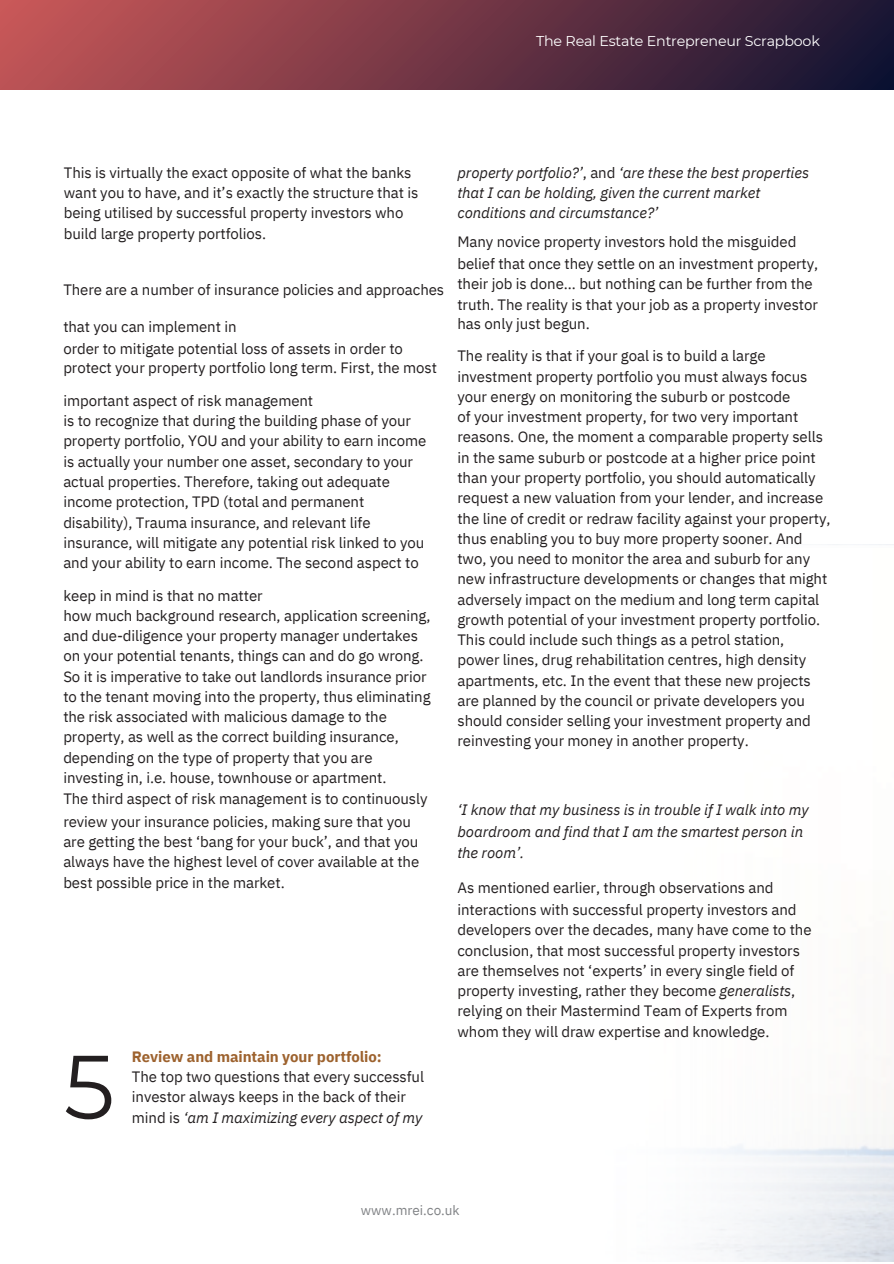
<style>
.page{position:relative;width:894px;height:1264px;background:#fff}
.page>*{position:absolute;margin:0;border:0;box-sizing:border-box;transform-origin:0 0}
.t1{font:90px "Montserrat";color:#231f20}
.t2{font:15px/20.2px "IBM Plex Sans";letter-spacing:-.005em;color:#231f20}
.t3{font:italic 15px/20.2px "IBM Plex Sans";letter-spacing:-.005em;color:#231f20}
.t4{font:14.25px "Montserrat";letter-spacing:-.015em;color:#fff}
.t5{font:13.5px "IBM Plex Sans";color:#808285}
.s1{font-weight:700;color:#9d622e}
.s2{font-style:italic}
.s3{font-style:normal}
</style>
<div class="page">
<div style="left:0;top:0;width:893px;height:89px;background:linear-gradient(to right,#c85757,#171533)"></div>
<p class="t4" style="left:536px;top:33px;width:285px">The Real Estate Entrepreneur Scrapbook</p>
<h1 class="t2" style="left:64px;top:162px;width:356px">This is virtually the exact opposite of what the banks want you to have, and it’s exactly the structure that is being utilised by successful property investors who build large property portfolios.</h1>
<p class="t2" style="left:63px;top:279px;width:382px">There are a number of insurance policies and approaches</p>
<p class="t2" style="left:63px;top:315px;width:341px;line-height:22.5px">that you can implement in<br>order to mitigate potential loss of assets in order to</p>
<p class="t2" style="left:63px;top:351px;width:375px;line-height:32.7px">protect your property portfolio long term. First, the most important aspect of risk management</p>
<p class="t2" style="left:63px;top:410px;width:364px">is to recognize that during the building phase of your property portfolio, YOU and your ability to earn income is actually your number one asset, secondary to your actual properties. Therefore, taking out adequate income protection, TPD (total and permanent disability), Trauma insurance, and relevant life insurance, will mitigate any potential risk linked to you and your ability to earn income. The second aspect to</p>
<p class="t2" style="left:63px;top:585px;width:368px">keep in mind is that no matter<br>how much background research, application screening, and due-diligence your property manager undertakes on your potential tenants, things can and do go wrong.<br>So it is imperative to take out landlords insurance prior to the tenant moving into the property, thus eliminating the risk associated with malicious damage to the property, as well as the correct building insurance, depending on the type of property that you are</p>
<h1 class="t2" style="left:63px;top:766px;width:365px;line-height:21.9px">investing in, i.e. house, townhouse or apartment.<br>The third aspect of risk management is to continuously review your insurance policies, making sure that you</h1>
<h1 class="t2" style="left:63px;top:831px;width:357px;text-align:justify">are getting the best ‘bang for your buck’, and that you always have the highest level of cover available at the best possible price in the market.</h1>
<h1 class="t1" style="left:64px;top:1031px;width:52px">5</h1>
<h1 class="t2" style="left:132px;top:1045px;width:293px"><span class="s1">Review and maintain your portfolio:<br></span>The top two questions that every successful investor always keeps in the back of their mind is <span class="s2">‘am I maximizing every aspect of my</span></h1>
<p class="t3" style="left:457px;top:162px;width:353px">property portfolio?’<span class="s3">, and</span> ‘are these the best properties that I can be holding, given the current market conditions and circumstance?’</p>
<p class="t2" style="left:457px;top:230px;width:362px;line-height:22.5px">Many novice property investors hold the misguided belief that once they settle on an investment property,</p>
<p class="t2" style="left:457px;top:274px;width:362px;line-height:19.6px">their job is done… but nothing can be further from the truth. The reality is that your job as a property investor has only just begun.</p>
<p class="t2" style="left:457px;top:346px;width:374px">The reality is that if your goal is to build a large investment property portfolio you must always focus your energy on monitoring the suburb or postcode<br>of your investment property, for two very important reasons. One, the moment a comparable property sells in the same suburb or postcode at a higher price point than your property portfolio, you should automatically request a new valuation from your lender, and increase the line of credit or redraw facility against your property, thus enabling you to buy more property sooner. And two, you need to monitor the area and suburb for any new infrastructure developments or changes that might adversely impact on the medium and long term capital growth potential of your investment property portfolio.<br>This could include such things as a petrol station,<br>power lines, drug rehabilitation centres, high density apartments, etc. In the event that these new projects are planned by the council or private developers you should consider selling your investment property and reinvesting your money in another property.</p>
<p class="t3" style="left:457px;top:798px;width:352px;line-height:22.5px">‘I know that my business is in trouble if I walk into my boardroom and find that I am the smartest person in</p>
<p class="t3" style="left:457px;top:841px;width:68px">the room’.</p>
<p class="t2" style="left:457px;top:875px;width:340px;line-height:22.5px">As mentioned earlier, through observations and interactions with successful property investors and</p>
<p class="t2" style="left:457px;top:919px;width:355px">developers over the decades, many have come to the conclusion, that most successful property investors are themselves not ‘experts’ in every single field of property investing, rather they become <span class="s2">generalists</span>,</p>
<h1 class="t2" style="left:457px;top:1000px;width:331px">relying on their Mastermind Team of Experts from whom they will draw expertise and knowledge.</h1>
<h1 class="t5" style="left:361px;top:1200px;width:100px">www.mrei.co.uk</h1>
</div>
